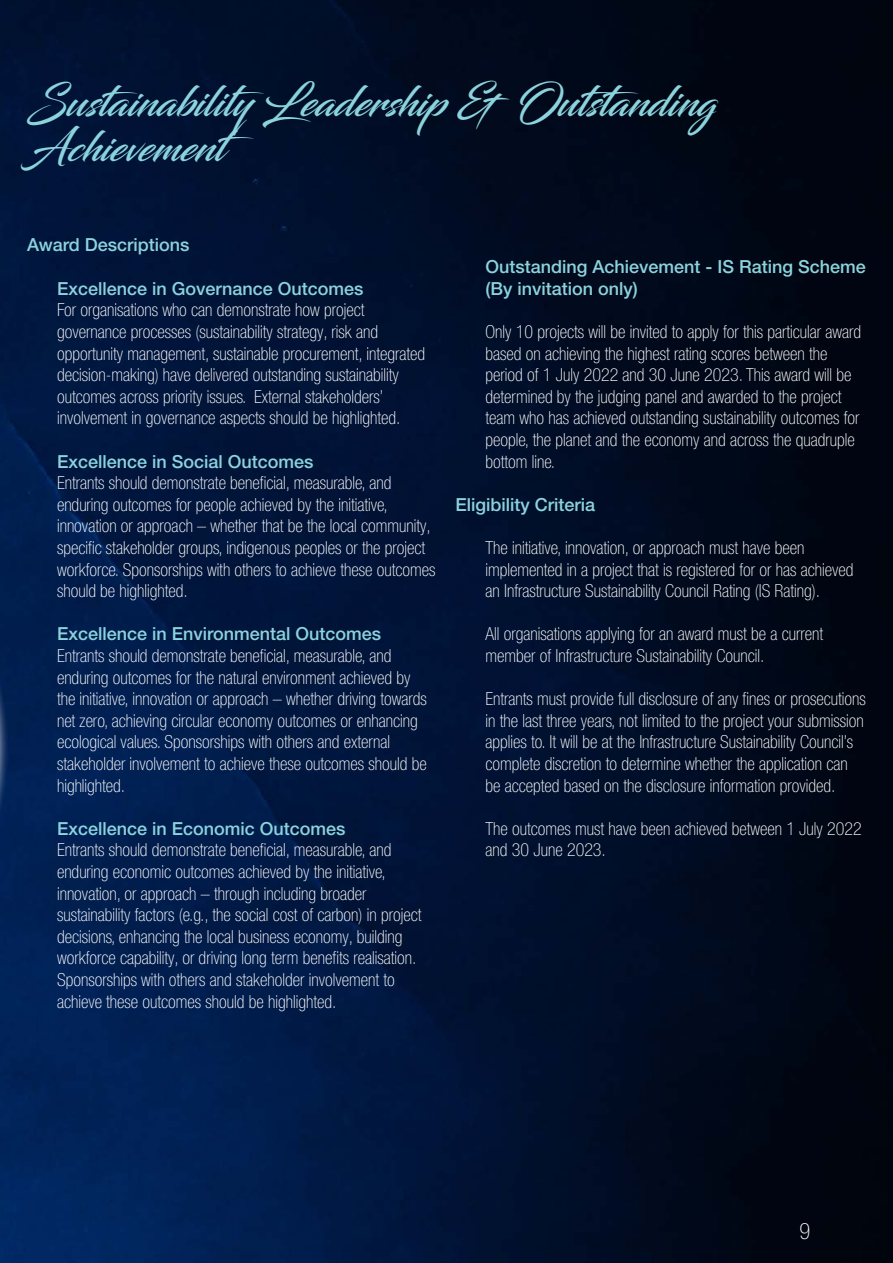
<style>
.page{position:relative;width:893px;height:1263px;background:#fff}
.page>*{position:absolute;margin:0;border:0;box-sizing:border-box;transform-origin:0 0}
.t1{font:42px/45px "Blacksword";color:#8bd3dd}
.t2{font:100 condensed 22.5px "Helvetica Neue LT Pro";color:#fff}
.t3{font:100 condensed 18px/21.6px "Helvetica Neue LT Pro";color:#fff}
.t4{font:500 18px/21.6px "Helvetica Neue LT Pro";color:#8bd3dd}
</style>
<div class="page">
<img style="left:0;top:0;width:893px;height:1263px">
<div style="left:0;top:468px;width:9px;height:560px;background:#fff;opacity:.75"></div>
<h1 class="t1" style="left:27px;top:79px;width:691px">Sustainability Leadership &amp; Outstanding<br>Achievement</h1>
<p class="t4" style="left:27px;top:234px;width:164px">Award Descriptions</p>
<p class="t4" style="left:57px;top:277px;width:308px">Excellence in Governance Outcomes</p>
<p class="t3" style="left:57px;top:299px;width:370px">For organisations who can demonstrate how project governance processes (sustainability strategy, risk and opportunity management, sustainable procurement, integrated decision-making) have delivered outstanding sustainability outcomes across priority issues. External stakeholders’ involvement in governance aspects should be highlighted.</p>
<p class="t4" style="left:57px;top:450px;width:258px">Excellence in Social Outcomes</p>
<p class="t3" style="left:57px;top:472px;width:380px">Entrants should demonstrate beneficial, measurable, and enduring outcomes for people achieved by the initiative, innovation or approach – whether that be the local community, specific stakeholder groups, indigenous peoples or the project workforce. Sponsorships with others to achieve these outcomes should be highlighted.</p>
<p class="t4" style="left:57px;top:623px;width:326px">Excellence in Environmental Outcomes</p>
<p class="t3" style="left:57px;top:645px;width:371px">Entrants should demonstrate beneficial, measurable, and enduring outcomes for the natural environment achieved by the initiative, innovation or approach – whether driving towards net zero, achieving circular economy outcomes or enhancing ecological values. Sponsorships with others and external stakeholder involvement to achieve these outcomes should be highlighted.</p>
<p class="t4" style="left:57px;top:817px;width:290px">Excellence in Economic Outcomes</p>
<p class="t3" style="left:57px;top:839px;width:366px">Entrants should demonstrate beneficial, measurable, and enduring economic outcomes achieved by the initiative, innovation, or approach – through including broader sustainability factors (e.g., the social cost of carbon) in project decisions, enhancing the local business economy, building workforce capability, or driving long term benefits realisation.<br>Sponsorships with others and stakeholder involvement to achieve these outcomes should be highlighted.</p>
<p class="t4" style="left:485px;top:256px;width:382px">Outstanding Achievement - IS Rating Scheme (By invitation only)</p>
<p class="t3" style="left:485px;top:321px;width:377px">Only 10 projects will be invited to apply for this particular award based on achieving the highest rating scores between the period of 1 July 2022 and 30 June 2023. This award will be determined by the judging panel and awarded to the project team who has achieved outstanding sustainability outcomes for people, the planet and the economy and across the quadruple bottom line.</p>
<p class="t4" style="left:455px;top:493px;width:141px">Eligibility Criteria</p>
<p class="t3" style="left:485px;top:537px;width:369px">The initiative, innovation, or approach must have been implemented in a project that is registered for or has achieved an Infrastructure Sustainability Council Rating (IS Rating).</p>
<p class="t3" style="left:485px;top:623px;width:339px">All organisations applying for an award must be a current member of Infrastructure Sustainability Council.</p>
<p class="t3" style="left:485px;top:688px;width:382px">Entrants must provide full disclosure of any fines or prosecutions in the last three years, not limited to the project your submission applies to. It will be at the Infrastructure Sustainability Council’s complete discretion to determine whether the application can be accepted based on the disclosure information provided.</p>
<p class="t3" style="left:485px;top:818px;width:378px">The outcomes must have been achieved between 1 July 2022 and 30 June 2023.</p>
<p class="t2" style="left:799px;top:1218px;width:12px">9</p>
</div>
